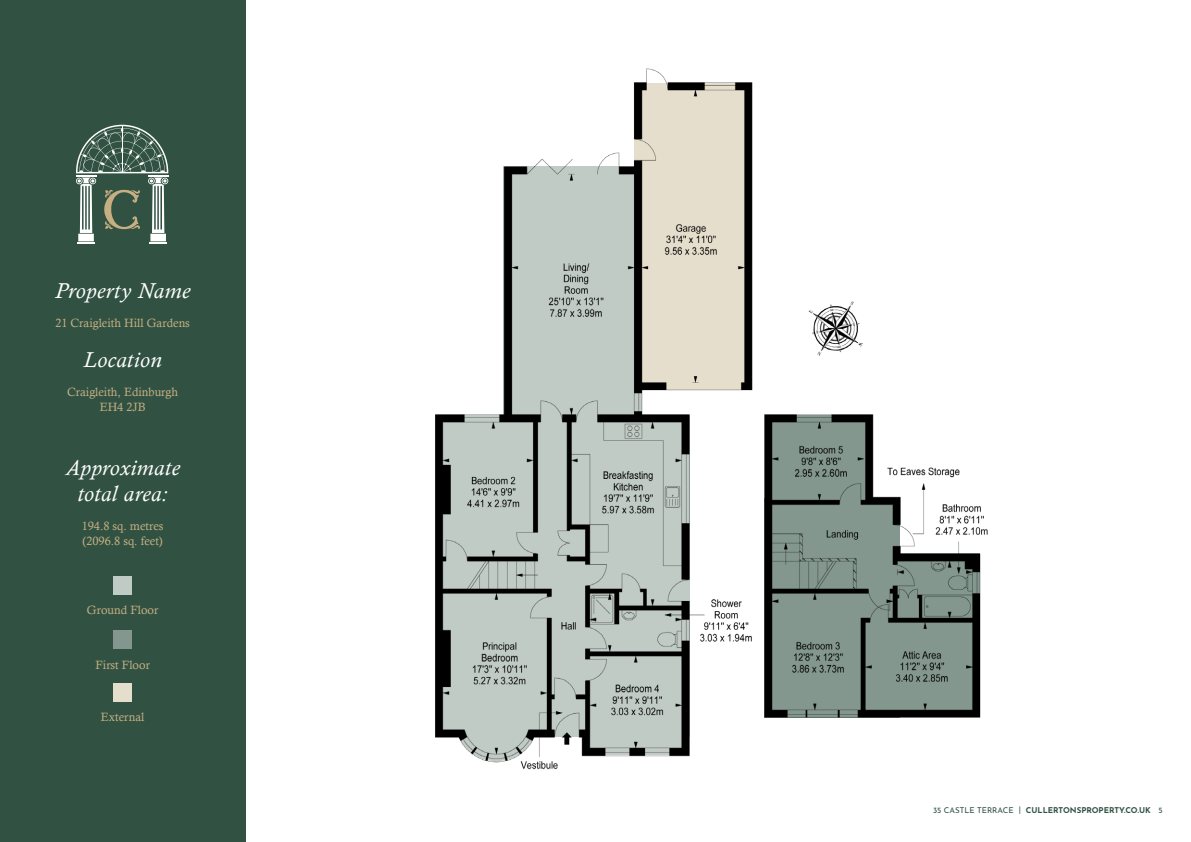
<style>
.page{position:relative;width:1191px;height:842px;background:#fff}
.page>*{position:absolute;margin:0;border:0;box-sizing:border-box;transform-origin:0 0}
.Features{font:italic 22px "Calisto";letter-spacing:.025em;color:#fff}
.Features-2{font:12px "Calisto";color:#c6af82}
.t1{font:700 8px "Josefin Sans";color:#315243}
.s1{font-weight:400}
</style>
<div class="page">
<div style="left:0;top:0;width:245px;height:842px;background:#315243"></div>
<svg style="left:76px;top:125px;width:92px;height:119px"></svg>
<div style="left:113px;top:576px;width:18px;height:19px;background:#c1cbc6"></div>
<div style="left:113px;top:630px;width:18px;height:19px;background:#83978e"></div>
<div style="left:113px;top:683px;width:18px;height:18px;background:#e6decc"></div>
<img style="left:435px;top:68px;width:553px;height:702px">
<div style="left:425px;top:57px;width:200px;height:44px;background:#fff"></div>
<div style="left:785px;top:358px;width:200px;height:44px;background:#fff"></div>
<img style="left:803px;top:294px;width:65px;height:64px">
<div style="left:825px;top:142px;width:103px;height:98px;background:#fff"></div>
<p class="Features" style="left:55px;top:278px;width:137px">Property Name</p>
<p class="Features-2" style="left:55px;top:316px;width:136px">21 Craigleith Hill Gardens</p>
<p class="Features" style="left:84px;top:347px;width:79px">Location</p>
<p class="Features-2" style="left:67px;top:385px;width:112px">Craigleith, Edinburgh</p>
<p class="Features-2" style="left:100px;top:400px;width:47px">EH4 2JB</p>
<p class="Features" style="left:65px;top:455px;width:116px">Approximate</p>
<p class="Features" style="left:78px;top:481px;width:91px">total area:</p>
<p class="Features-2" style="left:82px;top:519px;width:83px">194.8 sq. metres</p>
<p class="Features-2" style="left:82px;top:534px;width:82px">(2096.8 sq. feet)</p>
<p class="Features-2" style="left:87px;top:603px;width:73px">Ground Floor</p>
<p class="Features-2" style="left:95px;top:657px;width:56px">First Floor</p>
<p class="Features-2" style="left:101px;top:710px;width:45px">External</p>
<p class="t1" style="left:933px;top:803px;width:231px"><span class="s1">35 CASTLE TERRACE |</span> CULLERTONSPROPERTY.CO.UK <span class="s1">5</span></p>
</div>
